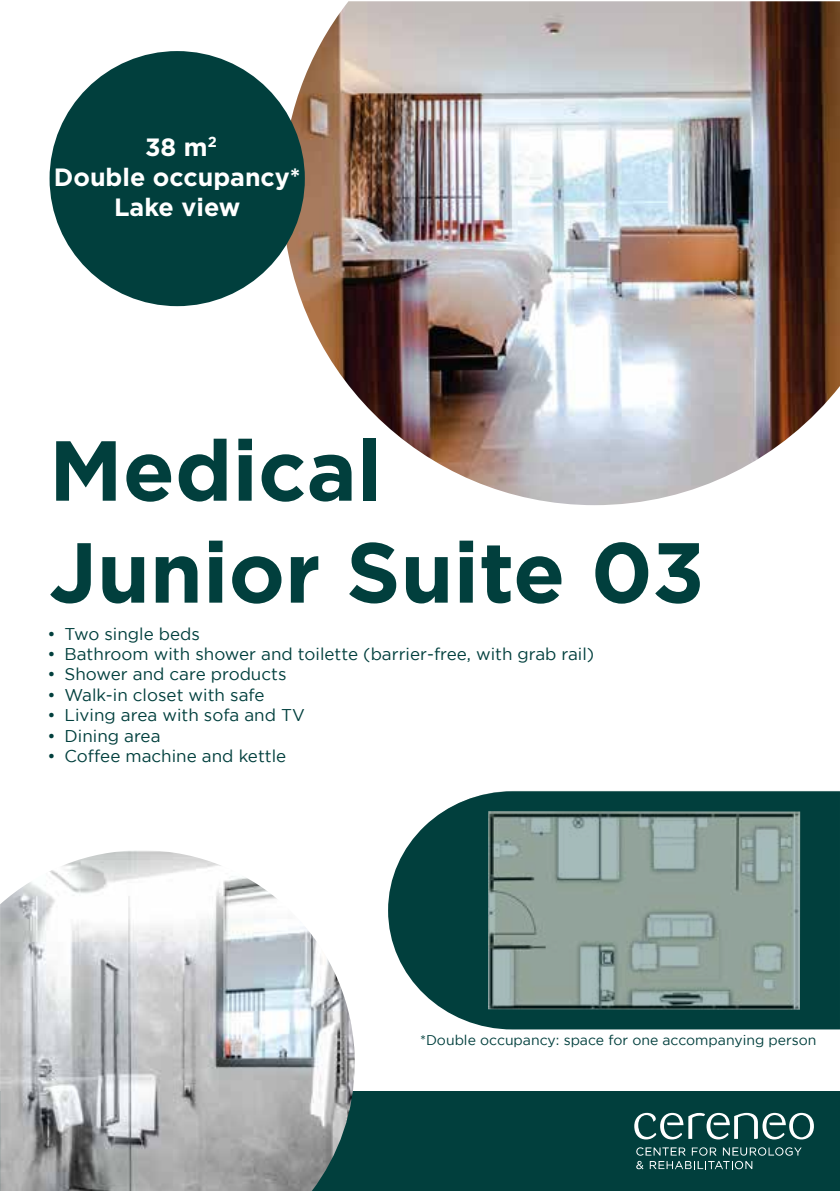
<style>
.page{position:relative;width:840px;height:1191px;background:#fff}
.page>*{position:absolute;margin:0;border:0;box-sizing:border-box;transform-origin:0 0}
.t1{font:700 85px/102px "Gotham";color:#013f3d}
.t2{font:700 25px/30px "Gotham";color:#fff;text-align:center}
.t3{font:17px/20.4px "Gotham";color:#013f3d}
.t4{font:14px "Gotham";color:#013f3d}
</style>
<div class="page">
<div style="left:0;top:1091px;width:839px;height:100px;background:#013f3d"></div>
<svg style="left:634px;top:1112px;width:179px;height:27px"></svg>
<svg style="left:636px;top:1147px;width:165px;height:22px"></svg>
<svg style="left:389px;top:791px;width:450px;height:238px;background:#61827d"></svg>
<img style="left:0;top:850px;width:354px;height:341px">
<img style="left:283px;top:1px;width:556px;height:504px">
<div style="left:50px;top:51px;width:255px;height:255px;background:#013f3d;border-radius:50%"></div>
<h2 class="t2" style="left:54px;top:133px;width:248px">38 m<sup>2<br></sup>Double occupancy*<br>Lake view</h2>
<h1 class="t1" style="left:49px;top:425px;width:657px">Medical<br>Junior Suite 03</h1>
<p class="t3" style="left:48px;top:624px;width:548px">ï Two single beds<br>ï Bathroom with shower and toilette (barrier-free, with grab rail) ï Shower and care products<br>ï Walk-in closet with safe<br>ï Living area with sofa and TV<br>ï Dining area<br>ï Coffee machine and kettle</p>
<p class="t4" style="left:420px;top:1035px;width:398px">*Double occupancy: space for one accompanying person</p>
</div>
